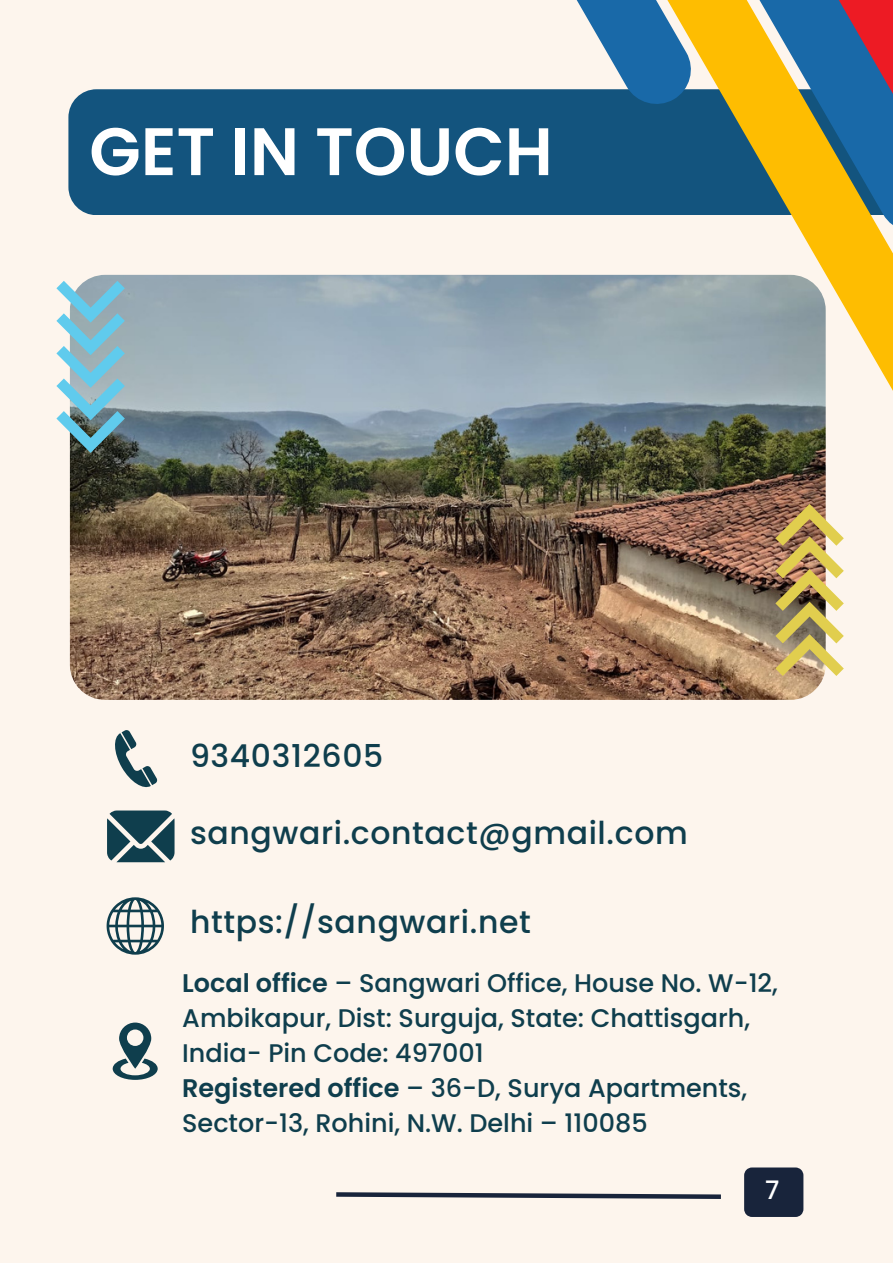
<style>
.page{position:relative;width:893px;height:1264px;background:#fff}
.page>*{position:absolute;margin:0;border:0;box-sizing:border-box;transform-origin:0 0}
.t1{font:600 67.05px "Poppins";color:#fff}
.t2{font:500 31.5px "Poppins";letter-spacing:.02em;color:#0f3e4d}
.t3{font:500 25.5px/34.8px "Poppins";color:#0f3e4d}
.t4{font:500 25.5px "Poppins";color:#fff}
.s1{font-weight:600}
</style>
<div class="page">
<div style="left:0;top:0;width:892px;height:1262px;background:#fdf5ed"></div>
<div style="left:68px;top:89px;width:541px;height:126px;background:#13547e"></div>
<svg style="left:609px;top:0;width:283px;height:413px"></svg>
<svg style="left:518px;top:0;width:177px;height:109px"></svg>
<svg style="left:336px;top:1192px;width:385px;height:7px"></svg>
<div style="left:744px;top:1167px;width:59px;height:49px;background:#18243b"></div>
<svg style="left:115px;top:730px;width:43px;height:58px"></svg>
<svg style="left:107px;top:810px;width:67px;height:52px"></svg>
<svg style="left:107px;top:897px;width:57px;height:57px"></svg>
<svg style="left:113px;top:1022px;width:45px;height:57px"></svg>
<img style="left:70px;top:275px;width:755px;height:425px;border-radius:35px">
<svg style="left:56px;top:281px;width:69px;height:172px;background:#89b7c5"></svg>
<img style="left:775px;top:504px;width:68px;height:172px">
<p class="t1" style="left:89px;top:105px;width:465px">GET IN TOUCH</p>
<p class="t2" style="left:190px;top:734px;width:195px">9340312605</p>
<p class="t2" style="left:190px;top:810px;width:499px">sangwari.contact@gmail.com</p>
<p class="t2" style="left:190px;top:900px;width:342px">https://sangwari.net</p>
<p class="t3" style="left:182px;top:966px;width:597px"><span class="s1">Local office</span> – Sangwari Office, House No. W-12,<br>Ambikapur, Dist: Surguja, State: Chattisgarh,<br>India- Pin Code: 497001</p>
<p class="t3" style="left:182px;top:1070px;width:566px"><span class="s1">Registered office</span> – 36-D, Surya Apartments,<br>Sector-13, Rohini, N.W. Delhi – 110085</p>
<p class="t4" style="left:765px;top:1171px;width:16px">7</p>
</div>
